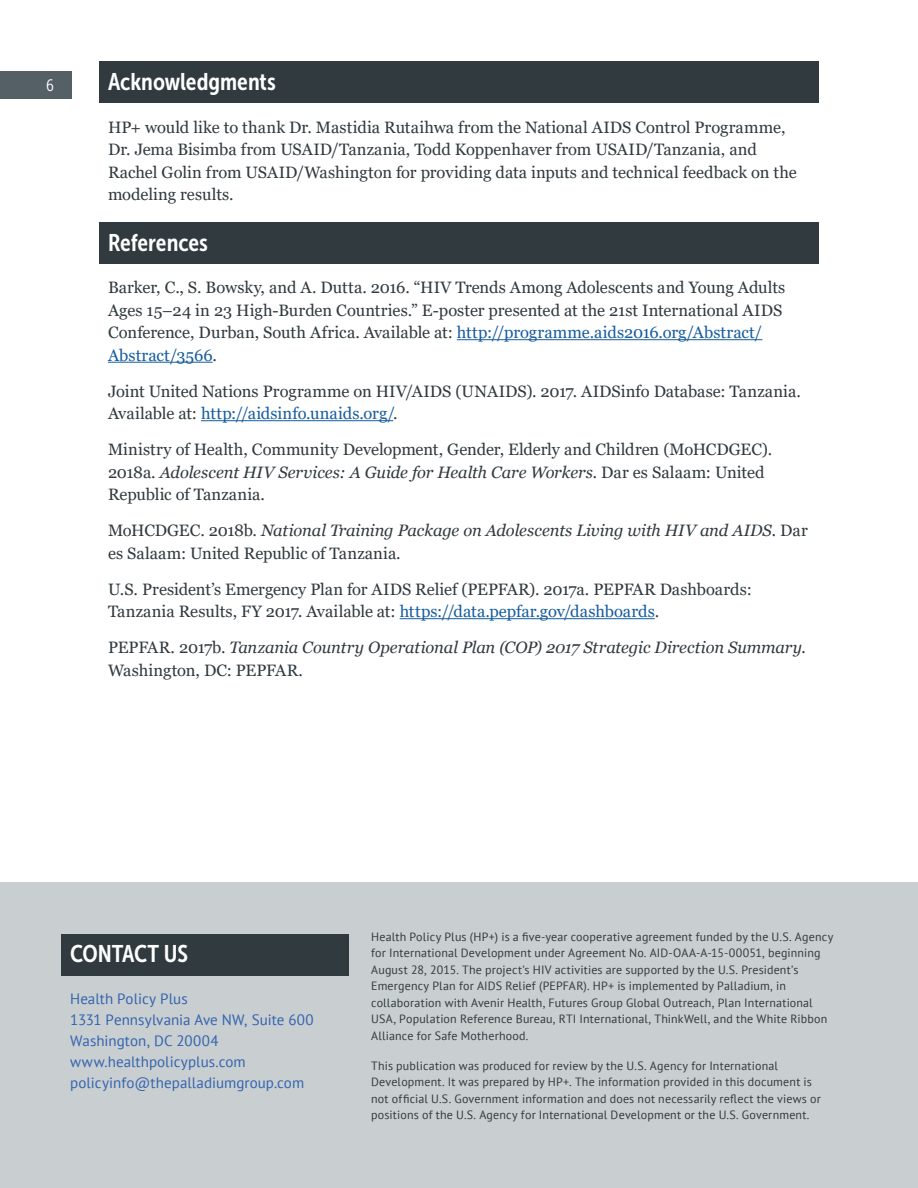
<style>
.page{position:relative;width:918px;height:1188px;background:#fff}
.page>*{position:absolute;margin:0;border:0;box-sizing:border-box;transform-origin:0 0}
.Contact_Us_Header{font:24px "Museo Sans Cond 700";letter-spacing:-.005em;color:#fff}
.Body{font:16.5px/22.5px "Georgia";color:#303a3f}
.Body-2{font:italic 16.5px/22.5px "Georgia";letter-spacing:-.005em;color:#303a3f}
.t1{font:16.5px "Museo Sans Cond 300";color:#fff}
.Contact_Us_copy{font:15px/21px "PT Sans";letter-spacing:.005em;color:#3163af}
.Disclaimer{font:12px/16.5px "PT Sans";letter-spacing:.015em;color:#303a3f}
.s1{color:#175d9e}
.s2{font-style:italic}
.s3{font-style:normal}
</style>
<div class="page">
<div style="left:99px;top:62px;width:720px;height:42px;background:#303a3f"></div>
<div style="left:99px;top:222px;width:720px;height:42px;background:#303a3f"></div>
<hr style="left:457px;top:339px;width:305px;height:1px;background:#175d9e">
<hr style="left:108px;top:362px;width:105px;height:1px;background:#175d9e">
<hr style="left:201px;top:420px;width:192px;height:1px;background:#175d9e">
<hr style="left:400px;top:618px;width:255px;height:1px;background:#175d9e">
<div style="left:0;top:882px;width:918px;height:306px;background:#c9ced1"></div>
<div style="left:61px;top:934px;width:287px;height:42px;background:#303a3f"></div>
<div style="left:0;top:71px;width:72px;height:28px;background:#545f66"></div>
<p class="t1" style="left:46px;top:77px;width:9px">6</p>
<h1 class="Contact_Us_Header" style="left:108px;top:68px;width:169px">Acknowledgments</h1>
<p class="Body" style="left:108px;top:116px;width:690px">HP+ would like to thank Dr. Mastidia Rutaihwa from the National AIDS Control Programme, Dr. Jema Bisimba from USAID/Tanzania, Todd Koppenhaver from USAID/Tanzania, and Rachel Golin from USAID/Washington for providing data inputs and technical feedback on the modeling results.</p>
<h1 class="Contact_Us_Header" style="left:108px;top:229px;width:101px">References</h1>
<p class="Body" style="left:108px;top:277px;width:679px">Barker, C., S. Bowsky, and A. Dutta. 2016. “HIV Trends Among Adolescents and Young Adults Ages 15–24 in 23 High-Burden Countries.” E-poster presented at the 21st International AIDS Conference, Durban, South Africa. Available at: <span class="s1">http://programme.aids2016.org/Abstract/ Abstract/3566</span>.</p>
<p class="Body" style="left:108px;top:380px;width:694px">Joint United Nations Programme on HIV/AIDS (UNAIDS). 2017. AIDSinfo Database: Tanzania.<br>Available at: <span class="s1">http://aidsinfo.unaids.org/</span>.</p>
<p class="Body" style="left:108px;top:439px;width:666px">Ministry of Health, Community Development, Gender, Elderly and Children (MoHCDGEC).<br>2018a. <span class="s2">Adolescent HIV Services: A Guide for Health Care Workers.</span> Dar es Salaam: United<br>Republic of Tanzania.</p>
<p class="Body-2" style="left:108px;top:519px;width:701px"><span class="s3">MoHCDGEC. 2018b.</span> National Training Package on Adolescents Living with HIV and AIDS. <span class="s3">Dar es Salaam: United Republic of Tanzania.</span></p>
<p class="Body" style="left:108px;top:578px;width:645px">U.S. President’s Emergency Plan for AIDS Relief (PEPFAR). 2017a. PEPFAR Dashboards:<br>Tanzania Results, FY 2017<span class="s2">.</span> Available at: <span class="s1">https://data.pepfar.gov/dashboards</span>.</p>
<p class="Body-2" style="left:108px;top:636px;width:700px"><span class="s3">PEPFAR. 2017b.</span> Tanzania Country Operational Plan (COP) 2017 Strategic Direction Summary.<br><span class="s3">Washington, DC: PEPFAR.</span></p>
<p class="Contact_Us_Header" style="left:70px;top:941px;width:119px">CONTACT US</p>
<p class="Contact_Us_copy" style="left:70px;top:988px;width:245px">Health Policy Plus<br>1331 Pennsylvania Ave NW, Suite 600<br>Washington, DC 20004 www.healthpolicyplus.com policyinfo@thepalladiumgroup.com</p>
<p class="Disclaimer" style="left:371px;top:928px;width:464px">Health Policy Plus (HP+) is a five-year cooperative agreement funded by the U.S. Agency for International Development under Agreement No. AID-OAA-A-15-00051, beginning August 28, 2015. The project’s HIV activities are supported by the U.S. President’s Emergency Plan for AIDS Relief (PEPFAR). HP+ is implemented by Palladium, in collaboration with Avenir Health, Futures Group Global Outreach, Plan International USA, Population Reference Bureau, RTI International, ThinkWell, and the White Ribbon Alliance for Safe Motherhood.</p>
<p class="Disclaimer" style="left:371px;top:1057px;width:451px">This publication was produced for review by the U.S. Agency for International Development. It was prepared by HP+. The information provided in this document is not official U.S. Government information and does not necessarily reflect the views or positions of the U.S. Agency for International Development or the U.S. Government.</p>
</div>
